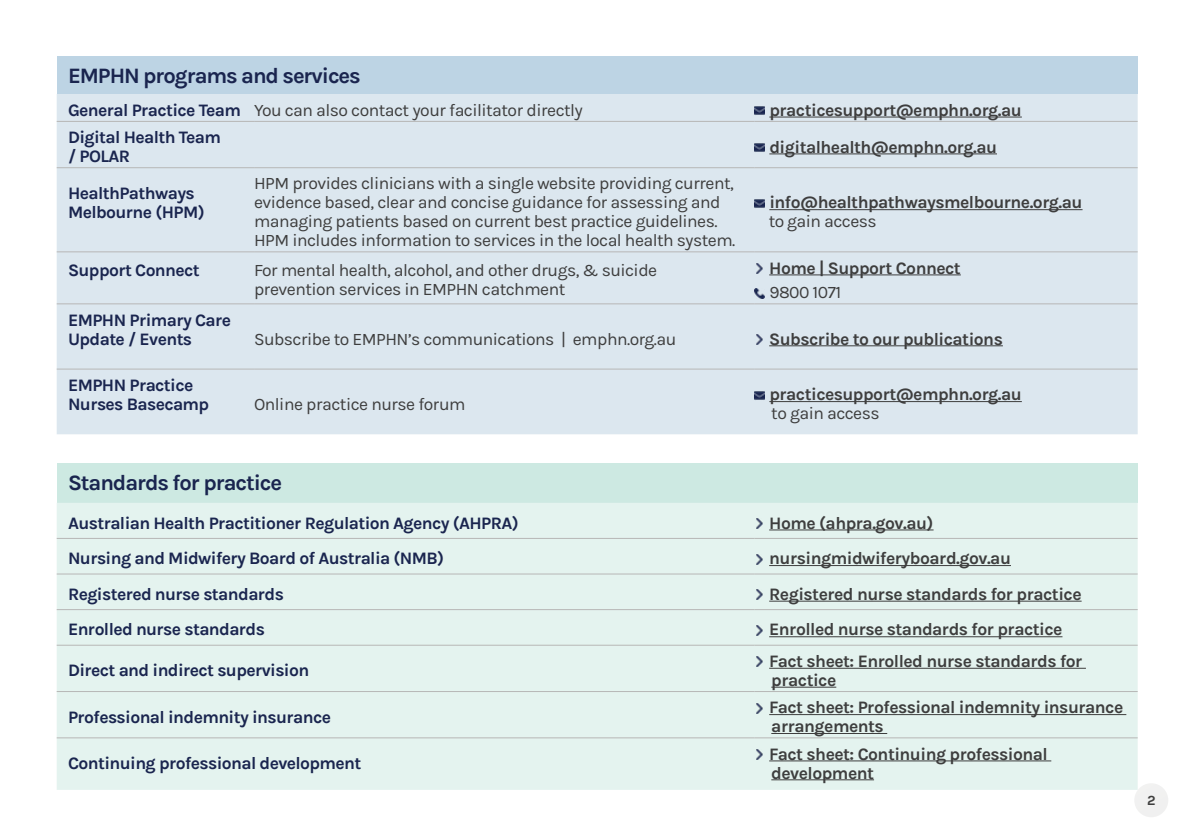
<style>
.page{position:relative;width:1191px;height:840px;background:#fff}
.page>*{position:absolute;margin:0;border:0;box-sizing:border-box;transform-origin:0 0}
.Heading_2{font:700 22px "Karla";letter-spacing:-.05em;color:#1a254f}
.t1{font:700 17.6px/18.8px "Karla";letter-spacing:-.03em;color:#3e3e3e}
.t2{font:17.6px/18.8px "Karla";letter-spacing:-.03em;color:#3e3e3e}
.Heading_3{font:700 17.6px/18.8px "Karla";letter-spacing:-.035em;color:#1a254f}
.t3{font:700 14px "Karla";color:#3e3e3e}
.s1{font-weight:400}
</style>
<div class="page">
<div style="left:57px;top:57px;width:1080px;height:37px;background:#bdd4e4"></div>
<div style="left:57px;top:94px;width:1080px;height:340px;background:#dce7ef"></div>
<hr style="left:57px;top:121px;width:197px;height:1px;background:#b7b7b6">
<hr style="left:254px;top:121px;width:500px;height:1px;background:#b7b7b6">
<hr style="left:754px;top:121px;width:383px;height:1px;background:#b7b7b6">
<hr style="left:57px;top:167px;width:197px;height:1px;background:#b7b7b6">
<hr style="left:254px;top:167px;width:500px;height:1px;background:#b7b7b6">
<hr style="left:754px;top:167px;width:383px;height:1px;background:#b7b7b6">
<hr style="left:57px;top:251px;width:197px;height:1px;background:#b7b7b6">
<hr style="left:254px;top:251px;width:500px;height:1px;background:#b7b7b6">
<hr style="left:754px;top:251px;width:383px;height:1px;background:#b7b7b6">
<hr style="left:57px;top:303px;width:197px;height:1px;background:#b7b7b6">
<hr style="left:254px;top:303px;width:500px;height:1px;background:#b7b7b6">
<hr style="left:754px;top:303px;width:383px;height:1px;background:#b7b7b6">
<hr style="left:57px;top:368px;width:197px;height:1px;background:#b7b7b6">
<hr style="left:254px;top:368px;width:500px;height:1px;background:#b7b7b6">
<hr style="left:754px;top:368px;width:383px;height:1px;background:#b7b7b6">
<hr style="left:769px;top:117px;width:252px;height:1px;background:#3e3e3e">
<svg style="left:754px;top:106px;width:10px;height:10px"></svg>
<hr style="left:769px;top:153px;width:228px;height:1px;background:#3e3e3e">
<svg style="left:754px;top:142px;width:10px;height:10px"></svg>
<hr style="left:769px;top:209px;width:313px;height:1px;background:#3e3e3e">
<svg style="left:754px;top:198px;width:10px;height:10px"></svg>
<hr style="left:769px;top:274px;width:191px;height:1px;background:#3e3e3e">
<svg style="left:754px;top:263px;width:10px;height:10px"></svg>
<svg style="left:754px;top:288px;width:10px;height:10px"></svg>
<hr style="left:769px;top:345px;width:234px;height:1px;background:#3e3e3e">
<svg style="left:754px;top:334px;width:10px;height:10px"></svg>
<hr style="left:769px;top:401px;width:252px;height:1px;background:#3e3e3e">
<svg style="left:754px;top:390px;width:10px;height:10px"></svg>
<div style="left:57px;top:463px;width:1080px;height:39px;background:#cde9e2"></div>
<div style="left:57px;top:502px;width:1080px;height:287px;background:#e4f3ef"></div>
<hr style="left:57px;top:537px;width:697px;height:1px;background:#b7b7b6">
<hr style="left:754px;top:537px;width:383px;height:1px;background:#b7b7b6">
<hr style="left:57px;top:573px;width:697px;height:1px;background:#b7b7b6">
<hr style="left:754px;top:573px;width:383px;height:1px;background:#b7b7b6">
<hr style="left:57px;top:609px;width:697px;height:1px;background:#b7b7b6">
<hr style="left:754px;top:609px;width:383px;height:1px;background:#b7b7b6">
<hr style="left:57px;top:644px;width:697px;height:1px;background:#b7b7b6">
<hr style="left:754px;top:644px;width:383px;height:1px;background:#b7b7b6">
<hr style="left:57px;top:690px;width:697px;height:1px;background:#b7b7b6">
<hr style="left:754px;top:690px;width:383px;height:1px;background:#b7b7b6">
<hr style="left:57px;top:737px;width:697px;height:1px;background:#b7b7b6">
<hr style="left:754px;top:737px;width:383px;height:1px;background:#b7b7b6">
<hr style="left:769px;top:529px;width:164px;height:1px;background:#3e3e3e">
<svg style="left:754px;top:518px;width:10px;height:10px"></svg>
<hr style="left:769px;top:565px;width:242px;height:1px;background:#3e3e3e">
<svg style="left:754px;top:554px;width:10px;height:9px"></svg>
<hr style="left:769px;top:600px;width:312px;height:1px;background:#3e3e3e">
<svg style="left:754px;top:589px;width:10px;height:10px"></svg>
<hr style="left:769px;top:636px;width:293px;height:1px;background:#3e3e3e">
<svg style="left:754px;top:625px;width:10px;height:10px"></svg>
<hr style="left:769px;top:667px;width:317px;height:1px;background:#3e3e3e">
<hr style="left:771px;top:686px;width:65px;height:1px;background:#3e3e3e">
<svg style="left:754px;top:656px;width:10px;height:10px"></svg>
<hr style="left:769px;top:713px;width:357px;height:1px;background:#3e3e3e">
<hr style="left:771px;top:732px;width:116px;height:1px;background:#3e3e3e">
<svg style="left:754px;top:703px;width:10px;height:9px"></svg>
<hr style="left:769px;top:760px;width:282px;height:1px;background:#3e3e3e">
<hr style="left:771px;top:779px;width:103px;height:1px;background:#3e3e3e">
<svg style="left:754px;top:749px;width:10px;height:10px"></svg>
<div style="left:1134px;top:782px;width:34px;height:34px;background:#f1f1f0;border-radius:50%"></div>
<p class="Heading_2" style="left:68px;top:62px;width:294px">EMPHN programs and services</p>
<p class="Heading_3" style="left:68px;top:100px;width:174px">General Practice Team</p>
<p class="t2" style="left:254px;top:101px;width:330px">You can also contact your facilitator directly</p>
<p class="t1" style="left:769px;top:100px;width:254px">practicesupport@emphn.org.au</p>
<p class="Heading_3" style="left:68px;top:128px;width:154px">Digital Health Team / POLAR</p>
<p class="t1" style="left:769px;top:137px;width:229px">digitalhealth@emphn.org.au</p>
<p class="Heading_3" style="left:68px;top:183px;width:138px">HealthPathways<br>Melbourne (HPM)</p>
<p class="t2" style="left:254px;top:174px;width:483px">HPM provides clinicians with a single website providing current, evidence based, clear and concise guidance for assessing and managing patients based on current best practice guidelines.<br>HPM includes information to services in the local health system.</p>
<p class="t1" style="left:769px;top:193px;width:315px">info@healthpathwaysmelbourne.org.au <span class="s1">to gain access</span></p>
<p class="Heading_3" style="left:68px;top:261px;width:133px">Support Connect</p>
<p class="t2" style="left:254px;top:261px;width:404px">For mental health, alcohol, and other drugs, &amp; suicide prevention services in EMPHN catchment</p>
<p class="t1" style="left:769px;top:258px;width:193px">Home | Support Connect</p>
<p class="t2" style="left:769px;top:283px;width:73px">9800 1071</p>
<p class="Heading_3" style="left:68px;top:310px;width:165px">EMPHN Primary Care<br>Update / Events</p>
<p class="Heading_3" style="left:68px;top:375px;width:143px">EMPHN Practice<br>Nurses Basecamp</p>
<p class="t2" style="left:254px;top:329px;width:424px">Subscribe to EMPHN’s communications | emphn.org.au</p>
<p class="t1" style="left:769px;top:329px;width:235px">Subscribe to our publications</p>
<p class="t2" style="left:254px;top:394px;width:213px">Online practice nurse forum</p>
<p class="t1" style="left:769px;top:385px;width:254px">practicesupport@emphn.org.au <span class="s1">to gain access</span></p>
<p class="Heading_2" style="left:68px;top:470px;width:215px">Standards for practice</p>
<p class="Heading_3" style="left:68px;top:513px;width:452px">Australian Health Practitioner Regulation Agency (AHPRA)</p>
<p class="t1" style="left:769px;top:513px;width:166px">Home (ahpra.gov.au)</p>
<p class="Heading_3" style="left:68px;top:548px;width:378px">Nursing and Midwifery Board of Australia (NMB)</p>
<p class="t1" style="left:769px;top:548px;width:243px">nursingmidwiferyboard.gov.au</p>
<p class="Heading_3" style="left:68px;top:584px;width:217px">Registered nurse standards</p>
<p class="t1" style="left:769px;top:584px;width:314px">Registered nurse standards for practice</p>
<p class="Heading_3" style="left:68px;top:620px;width:198px">Enrolled nurse standards</p>
<p class="t1" style="left:769px;top:620px;width:295px">Enrolled nurse standards for practice</p>
<p class="Heading_3" style="left:68px;top:660px;width:243px">Direct and indirect supervision</p>
<p class="t1" style="left:769px;top:651px;width:315px">Fact sheet: Enrolled nurse standards for practice</p>
<p class="Heading_3" style="left:68px;top:707px;width:264px">Professional indemnity insurance</p>
<p class="t1" style="left:769px;top:697px;width:356px">Fact sheet: Professional indemnity insurance arrangements</p>
<p class="Heading_3" style="left:68px;top:753px;width:295px">Continuing professional development</p>
<p class="t1" style="left:769px;top:744px;width:280px">Fact sheet: Continuing professional development</p>
<p class="t3" style="left:1147px;top:791px;width:10px">2</p>
</div>
